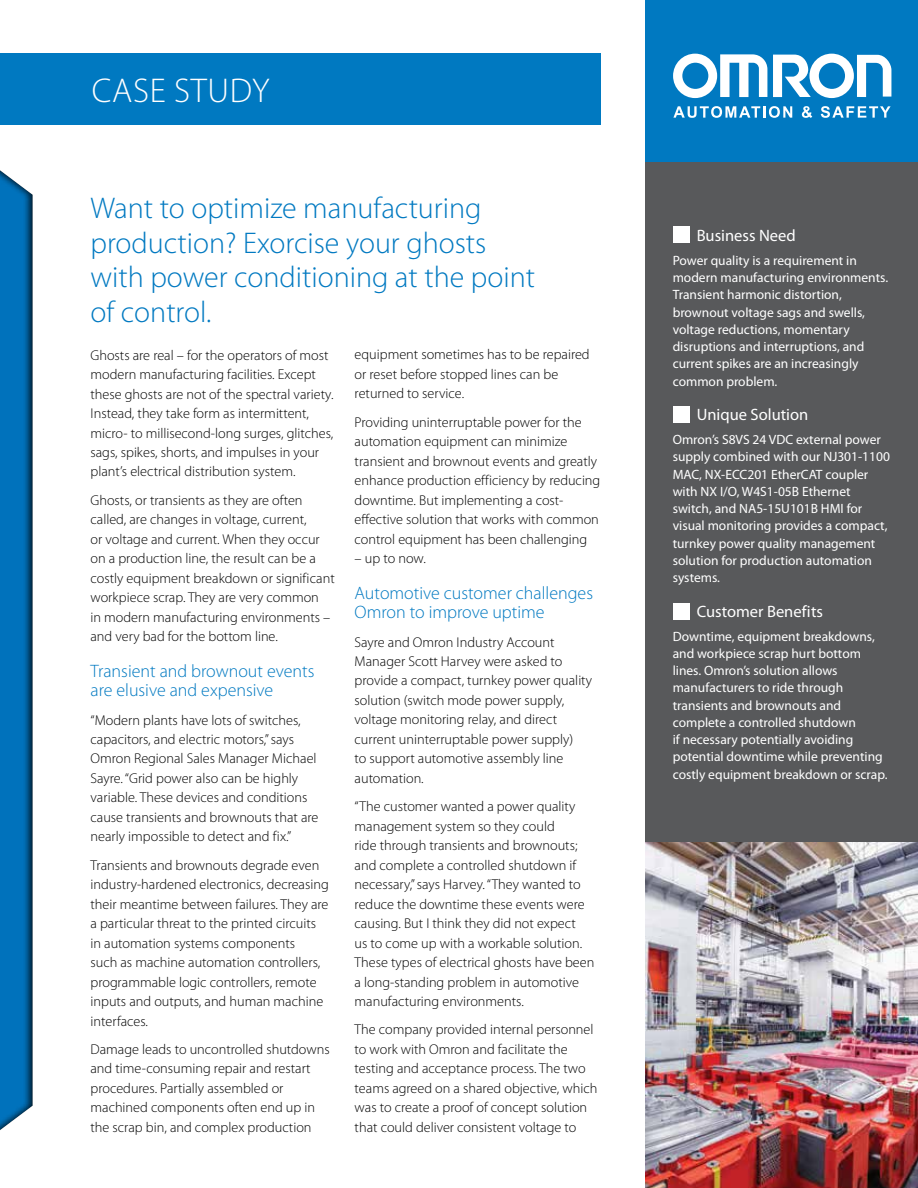
<style>
.page{position:relative;width:918px;height:1188px;background:#fff}
.page>*{position:absolute;margin:0;border:0;box-sizing:border-box;transform-origin:0 0}
.t1{font:300 34.5px "Myriad Pro";letter-spacing:.02em;color:#fff}
.t2{font:300 30px/34.5px "Myriad Pro";color:#0079c1}
.t3{font:300 18px/19.5px "Myriad Pro";color:#0079c1}
.t4{font:16.5px "Myriad Pro";color:#fff}
.t5{font:300 14.25px/19.5px "Myriad Pro";color:#000}
.t6{font:13.5px/17.2px "Myriad Pro";color:#fff}
</style>
<div class="page">
<div style="left:646px;top:0;width:272px;height:1188px;background:#58595b"></div>
<div style="left:0;top:53px;width:601px;height:71px;background:#0079c1"></div>
<div style="left:646px;top:0;width:272px;height:162px;background:#0079c1"></div>
<svg style="left:773px;top:54px;width:118px;height:44px"></svg>
<svg style="left:673px;top:54px;width:94px;height:44px"></svg>
<svg style="left:673px;top:106px;width:119px;height:12px"></svg>
<svg style="left:802px;top:106px;width:10px;height:12px"></svg>
<svg style="left:821px;top:106px;width:70px;height:12px"></svg>
<div style="left:0;top:159px;width:34px;height:984px;background:#000;opacity:.75"></div>
<div style="left:673px;top:226px;width:16px;height:17px;background:#fff"></div>
<div style="left:673px;top:406px;width:16px;height:16px;background:#fff"></div>
<div style="left:673px;top:604px;width:16px;height:16px;background:#fff"></div>
<img style="left:646px;top:843px;width:272px;height:345px">
<h1 class="t1" style="left:92px;top:71px;width:179px">CASE STUDY</h1>
<h2 class="t2" style="left:91px;top:191px;width:446px">Want to optimize manufacturing production? Exorcise your ghosts with power conditioning at the point of control.</h2>
<p class="t5" style="left:91px;top:345px;width:244px">Ghosts are real – for the operators of most modern manufacturing facilities. Except these ghosts are not of the spectral variety.<br>Instead, they take form as intermittent, micro to- millisecond-long surges, glitches, sags, spikes, shorts, and impulses in your plants’ electrical distribution system.</p>
<p class="t5" style="left:91px;top:490px;width:246px">Ghosts, or transients as they are often called, are changes in voltage, current,<br>or voltage and current. When they occur on a production line, the result can be a costly equipment breakdown or significant workpiece scrap. They are very common<br>in modern manufacturing environments – and very bad for the bottom line.</p>
<p class="t3" style="left:91px;top:661px;width:225px">Transient and brownout events are elusive and expensive</p>
<p class="t5" style="left:91px;top:710px;width:229px">“Modern plants have lots of switches, capacitors, and electric motors” , says Omron Regional Sales Manager Michael Sayre “. Grid power also can be highly variable. These devices and conditions cause transients and brownouts that are nearly impossible to detect and fix“.</p>
<p class="t5" style="left:91px;top:855px;width:240px">Transients and brownouts degrade even industry-hardened electronics, decreasing their meantime between failures. They are a particular threat to the printed circuits in automation systems components<br>such as machine automation controllers, programmable logic controllers, remote inputs and outputs, and human machine interfaces.</p>
<p class="t5" style="left:91px;top:1039px;width:241px">Damage leads to uncontrolled shutdowns and time-consuming repair and restart procedures. Partially assembled or machined components often end up in the scrap bin, and complex production</p>
<p class="t5" style="left:355px;top:345px;width:237px">equipment sometimes has to be repaired or reset before stopped lines can be returned to service.</p>
<p class="t5" style="left:355px;top:412px;width:247px">Providing uninterruptable power for the automation equipment can minimize transient and brownout events and greatly enhance production efficiency by reducing</p>
<p class="t5" style="left:355px;top:510px;width:246px">effective solution that works with common</p>
<p class="t5" style="left:355px;top:490px;width:210px">downtime. But implementing a cost-</p>
<p class="t5" style="left:355px;top:529px;width:234px">control equipment has been challenging</p>
<p class="t5" style="left:355px;top:549px;width:73px">– up to now.</p>
<p class="t3" style="left:355px;top:583px;width:240px">Automotive customer challenges<br>Omron to improve uptime</p>
<p class="t5" style="left:355px;top:632px;width:239px">Sayre and Omron Industry Account Manager Scott Harvey were asked to provide a compact, turnkey power quality solution (switch mode power supply, voltage monitoring relay, and direct current uninterruptable power supply(<br>to support automotive assembly line automation.</p>
<p class="t5" style="left:355px;top:797px;width:241px">“The customer wanted a power quality management system so they could<br>ride through transients and brownouts; and complete a controlled shutdown if necessary” , says Harvey “. They wanted to reduce the downtime these events were causing. But I think they did not expect<br>us to come up with a workable solution.<br>These types of electrical ghosts have been a long-standing problem in automotive manufacturing environments.</p>
<p class="t5" style="left:355px;top:1020px;width:244px">The company provided internal personnel to work with Omron and facilitate the testing and acceptance process. The two teams agreed on a shared objective, which was to create a proof of concept solution that could deliver consistent voltage to</p>
<p class="t4" style="left:697px;top:226px;width:101px">Business Need</p>
<p class="t6" style="left:673px;top:252px;width:217px">Power quality is a requirement in modern manufacturing environments.<br>Transient harmonic distortion, brownout voltage sags and swells, voltage reductions, momentary disruptions and interruptions, and current spikes are an increasingly common problem.</p>
<p class="t4" style="left:697px;top:406px;width:113px">Unique Solution</p>
<p class="t6" style="left:673px;top:431px;width:219px">Omron 8Ss ’ VS 24 VDC external power supply combined with our NJ301-1100<br>MAC, NX-ECC201 EtherCAT coupler with NX O/ I W, S4 1-05B Ethernet switch, and NA5-15U101B HMI for visual monitoring provides a compact, turnkey power quality management solution for production automation systems.</p>
<p class="t4" style="left:697px;top:602px;width:128px">Customer Benefits</p>
<p class="t6" style="left:673px;top:628px;width:216px">Downtime, equipment breakdowns, and workpiece scrap hurt bottom lines. Omrons’ solution allows manufacturers to ride through transients and brownouts and complete a controlled shutdown<br>if necessary potentially avoiding potential downtime while preventing costly equipment breakdown or scrap.</p>
</div>
